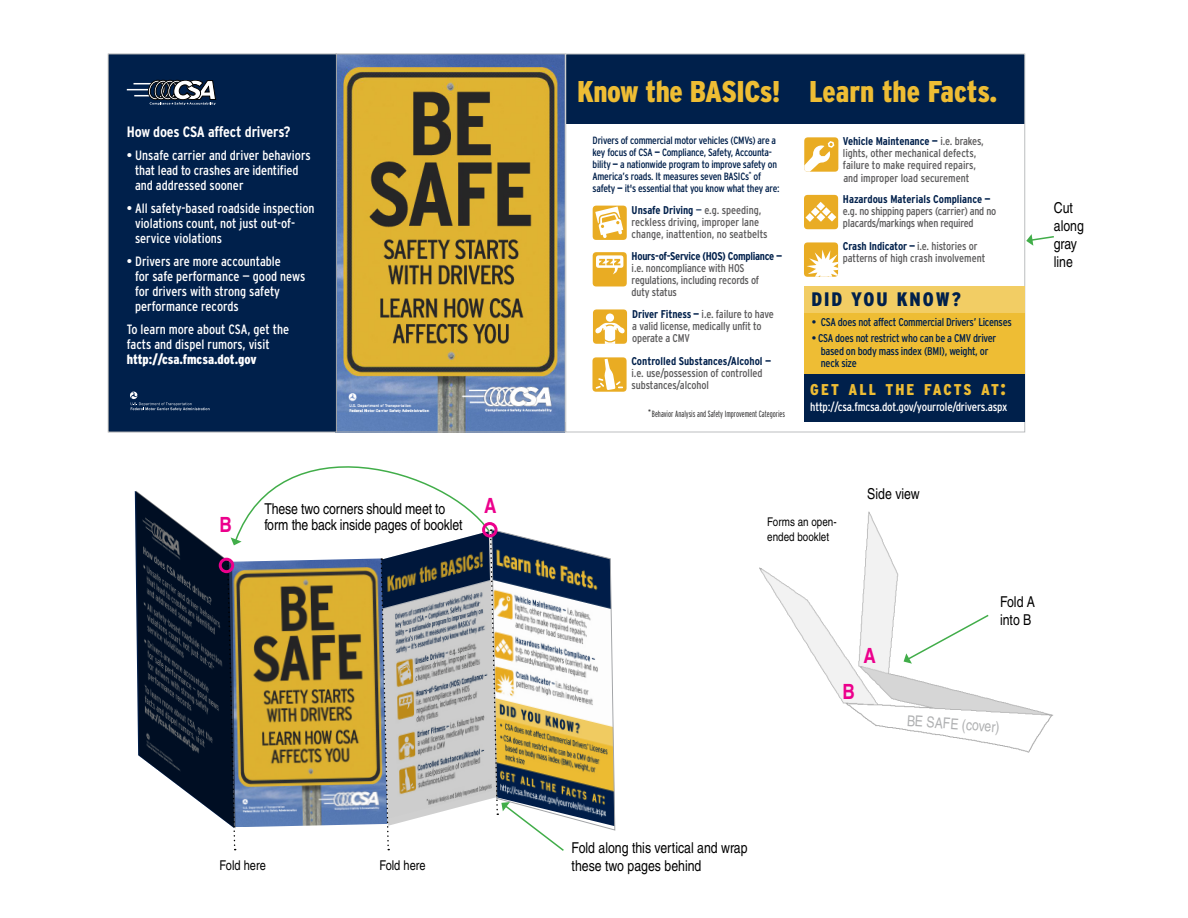
<style>
.page{position:relative;width:1188px;height:918px;background:#fff}
.page>*{position:absolute;margin:0;border:0;box-sizing:border-box;transform-origin:0 0}
.t1{font:900 condensed 30px "Interstate";letter-spacing:-.015em;color:#eebd34}
.t2{font:700 condensed 21px "Helvetica";color:#ec008c}
.t3{font:900 condensed 20.85px "Interstate";color:#eebd34}
.t4{font:900 condensed 19.5px "Interstate";letter-spacing:.1em;color:#00204b}
.t5{font:900 condensed 15.6px "Interstate";letter-spacing:.125em;color:#eebd34}
.t6{font:condensed 15px/18px "Helvetica";color:#000}
.t7{font:700 condensed 15px "Interstate";letter-spacing:-.015em;color:#fff}
.t8{font:condensed 15px "Helvetica";color:#848688}
.t9{font:condensed 13.5px/15px "Interstate";color:#fff}
.t10{font:condensed 13.5px "Helvetica";color:#000}
.t11{font:condensed 12px "Interstate";letter-spacing:-.015em;color:#fff}
.t12{font:condensed 12px/14.4px "Helvetica";color:#000}
.t13{font:condensed 11.25px/12px "Interstate";letter-spacing:-.01em;color:#5d5c5d}
.t14{font:condensed 11.25px/12.8px "Interstate";letter-spacing:-.025em;color:#00204b}
.t15{font:condensed 10.5px/12px "Interstate";letter-spacing:-.02em;color:#00204b}
.t16{font:300 extra-condensed 9px "Interstate";color:#272627}
.s1{font-weight:900}
.s2{font-weight:700}
.s3{font-weight:700;color:#00204b}
.s4{color:#00204b}
</style>
<div class="page">
<img style="left:338px;top:56px;width:225px;height:365px">
<div style="left:566px;top:54px;width:459px;height:70px;background:#00204b"></div>
<div style="left:804px;top:294px;width:221px;height:128px;background:#eebd34"></div>
<div style="left:804px;top:375px;width:221px;height:47px;background:#00204b"></div>
<div style="left:804px;top:286px;width:221px;height:27px;background:#f2cd64"></div>
<svg style="left:593px;top:206px;width:34px;height:34px"></svg>
<svg style="left:593px;top:252px;width:34px;height:34px"></svg>
<svg style="left:593px;top:309px;width:34px;height:35px"></svg>
<svg style="left:593px;top:357px;width:34px;height:35px"></svg>
<svg style="left:804px;top:137px;width:34px;height:35px"></svg>
<svg style="left:804px;top:195px;width:34px;height:34px"></svg>
<svg style="left:804px;top:242px;width:34px;height:35px"></svg>
<svg style="left:136px;top:421px;width:479px;height:430px"></svg>
<div style="left:219px;top:558px;width:15px;height:15px;border:3px solid #ec008c;border-radius:50%"></div>
<div style="left:482px;top:522px;width:16px;height:16px;border:3px solid #ec008c;border-radius:50%"></div>
<img style="left:759px;top:511px;width:294px;height:242px">
<svg style="left:904px;top:613px;width:86px;height:51px"></svg>
<svg style="left:1026px;top:234px;width:28px;height:12px"></svg>
<div style="left:108px;top:54px;width:228px;height:378px;background:#00204b"></div>
<svg style="left:127px;top:80px;width:89px;height:25px"></svg>
<svg style="left:130px;top:392px;width:79px;height:19px"></svg>
<div style="left:108px;top:54px;width:229px;height:378px;border:1px solid #a9abae"></div>
<p class="t7" style="left:127px;top:123px;width:165px">How does CSA affect drivers?</p>
<p class="t9" style="left:135px;top:147px;width:177px;text-indent:-8px">• Unsafe carrier and driver behaviors that lead to crashes are identified and addressed sooner</p>
<p class="t9" style="left:135px;top:201px;width:181px;text-indent:-8px">• All safety-based roadside inspection violations count, not just out-of&shy;service violations</p>
<p class="t9" style="left:135px;top:254px;width:172px;text-indent:-8px">• Drivers are more accountable<br>for safe performance — good news for drivers with strong safety performance records</p>
<p class="t9" style="left:127px;top:322px;width:164px">To learn more about CSA, get the facts and dispel rumors, visit <span class="s1">http://csa.fmcsa.dot.gov</span></p>
<h2 class="t2" style="left:219px;top:512px;width:14px">B</h2>
<h3 class="t6" style="left:264px;top:500px;width:199px;line-height:16.5px">These two corners should meet to form the back inside pages of booklet</h3>
<h2 class="t2" style="left:484px;top:493px;width:14px">A</h2>
<p class="t1" style="left:577px;top:75px;width:422px">Know the BASICs! Learn the Facts.</p>
<p class="t15" style="left:593px;top:134px;width:189px">Drivers of commercial motor vehicles (CMVs) are a key focus of CSA <span class="s2">—</span> Compliance, Safety, Accounta&shy;bility <span class="s2">—</span> a nationwide program to improve safety on America’s roads. It measures seven BASICs<sup>*</sup> of safety <span class="s2">—</span> it's essential that you know what they are:</p>
<p class="t13" style="left:632px;top:204px;width:137px"><span class="s3">Unsafe Driving</span> <span class="s4">—</span> e.g. speeding, reckless driving, improper lane change, inattention, no seatbelts</p>
<p class="t13" style="left:843px;top:135px;width:142px"><span class="s3">Vehicle Maintenance —</span> i.e. brakes, lights, other mechanical defects, failure to make required repairs, and improper load securement</p>
<p class="t13" style="left:843px;top:193px;width:155px"><span class="s3">Hazardous Materials Compliance — </span>e.g. no shipping papers (carrier) and no placards/markings when required</p>
<p class="t13" style="left:843px;top:240px;width:144px"><span class="s3">Crash Indicator —</span> i.e. histories or patterns of high crash involvement</p>
<p class="t4" style="left:811px;top:289px;width:151px">DID YOU KNOW?</p>
<p class="t14" style="left:812px;top:315px;width:202px">• CSA does not affect Commercial Drivers’ Licenses</p>
<p class="t14" style="left:821px;top:331px;width:177px;text-indent:-9px">• CSA does not restrict who can be a CMV driver based on body mass index (BMI), weight, or neck size</p>
<p class="t5" style="left:810px;top:381px;width:190px">GET ALL THE FACTS AT</p>
<p class="t11" style="left:810px;top:400px;width:199px">http://csa.fmcsa.dot.gov/yourrole/drivers.aspx</p>
<p class="t13" style="left:632px;top:250px;width:152px"><span class="s3">Hours-of-Service (HOS) Compliance — </span>i.e. noncompliance with HOS regulations, including records of<br>duty status</p>
<p class="t13" style="left:632px;top:308px;width:143px"><span class="s3">Driver Fitness —</span> i.e. failure to have a valid license, medically unfit to operate a CMV</p>
<p class="t13" style="left:631px;top:355px;width:141px"><span class="s3">Controlled Substances/Alcohol — </span>i.e. use/possession of controlled substances/alcohol</p>
<h3 class="t3" style="left:1000px;top:377px;width:7px">:</h3>
<p class="t16" style="left:648px;top:409px;width:138px"><sup>*</sup> Behavior Analysis and Safety Improvement Categories</p>
<h3 class="t6" style="left:1054px;top:198px;width:32px">Cut along gray line</h3>
<p class="t12" style="left:767px;top:515px;width:71px">Forms an open&shy;ended booklet</p>
<h3 class="t6" style="left:867px;top:484px;width:54px">Side view</h3>
<h2 class="t2" style="left:842px;top:678px;width:14px">B</h2>
<h2 class="t2" style="left:864px;top:643px;width:14px">A</h2>
<h3 class="t6" style="left:1000px;top:592px;width:37px">Fold A into B</h3>
<h3 class="t8" style="left:907px;top:712px;width:95px;rotate:4deg">BE SAFE (cover)</h3>
<p class="t10" style="left:219px;top:858px;width:48px">Fold here</p>
<h3 class="t6" style="left:572px;top:839px;width:177px">Fold along this vertical and wrap</h3>
<p class="t10" style="left:379px;top:858px;width:48px">Fold here</p>
<h3 class="t6" style="left:572px;top:857px;width:131px">these two pages behind</h3>
</div>
